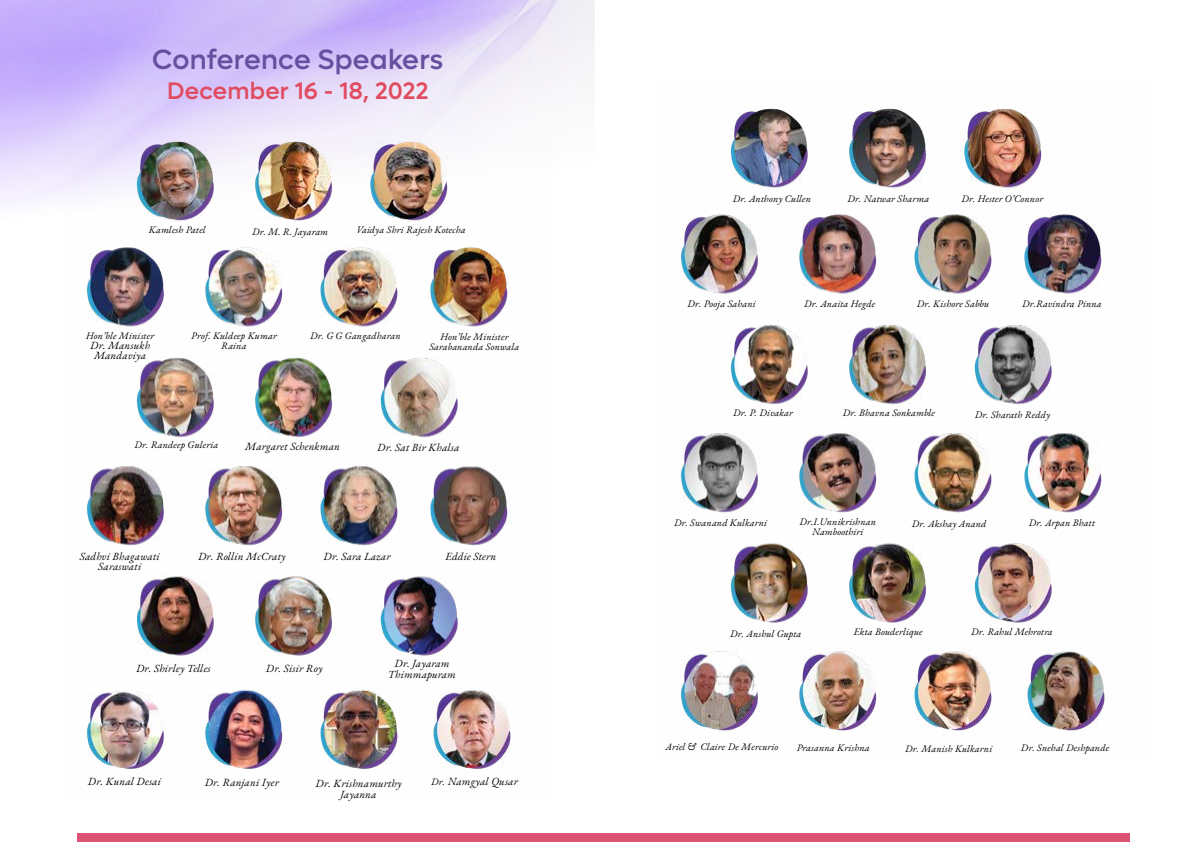
<style>
.page{position:relative;width:1191px;height:842px;background:#fff}
.page>*{position:absolute;margin:0;border:0;box-sizing:border-box;transform-origin:0 0}
.t1{font:500 28px "Lufga";letter-spacing:.01em;color:#674fa0}
.t2{font:500 24px "Lufga";letter-spacing:.01em;color:#e14b5f}
.t3{font:italic 11px/10px "EB Garamond";letter-spacing:.02em;color:#000;text-align:center}
.t4{font:italic 10px/10px "EB Garamond";letter-spacing:.02em;color:#000;text-align:center}
.t5{font:italic 10px "EB Garamond";color:#000}
.s1{font-size:10px}
</style>
<div class="page">
<img style="left:65px;top:142px;width:489px;height:630px">
<div style="left:77px;top:833px;width:1052px;height:9px;background:#de5273"></div>
<img style="left:680px;top:104px;width:425px;height:631px">
<h1 class="t1" style="left:152px;top:43px;width:292px">Conference Speakers</h1>
<h2 class="t2" style="left:167px;top:76px;width:263px">December 16 - 18, 2022</h2>
<p class="t4" style="left:149px;top:225px;width:58px">Kamlesh Patel</p>
<p class="t5" style="left:252px;top:225px;width:78px">Dr. M. R. Jayaram</p>
<p class="t4" style="left:356px;top:225px;width:111px">Vaidya Shri Rajesh Kotecha</p>
<p class="t4" style="left:86px;top:331px;width:70px">Hon’ble Minister</p>
<p class="t3" style="left:90px;top:340px;width:61px">Dr. Mansukh<br>Mandaviya</p>
<p class="t4" style="left:191px;top:331px;width:87px">Prof. Kuldeep Kumar<br>Raina</p>
<p class="t4" style="left:310px;top:331px;width:92px">Dr. G G Gangadharan</p>
<p class="t4" style="left:429px;top:331px;width:92px">Hon’ble Minister<br>Sarabananda Sonwala</p>
<p class="t4" style="left:135px;top:440px;width:85px">Dr. Randeep Guleria</p>
<p class="t3" style="left:245px;top:441px;width:96px">Margaret Schenkman</p>
<p class="t3" style="left:377px;top:442px;width:84px">Dr. Sat Bir Khalsa</p>
<p class="t3" style="left:80px;top:552px;width:82px">Sadhvi Bhagawati<br>Saraswati</p>
<p class="t3" style="left:198px;top:552px;width:89px">Dr. Rollin McCraty</p>
<p class="t3" style="left:323px;top:552px;width:68px">Dr. Sara Lazar</p>
<p class="t3" style="left:445px;top:552px;width:52px">Eddie Stern</p>
<p class="t3" style="left:136px;top:663px;width:76px">Dr. Shirley Telles</p>
<p class="t3" style="left:266px;top:663px;width:58px">Dr. Sisir Roy</p>
<p class="t3" style="left:388px;top:658px;width:69px;line-height:11px">Dr. Jayaram<br>Thimmapuram</p>
<p class="t3" style="left:88px;top:776px;width:75px">Dr. Kunal Desai</p>
<p class="t3" style="left:205px;top:777px;width:76px">Dr. Ranjani Iyer</p>
<p class="t3" style="left:315px;top:778px;width:87px;line-height:11px">Dr. Krishnamurthy<br>Jayanna</p>
<p class="t3" style="left:431px;top:777px;width:88px"><span class="s1">Dr.</span> Namgyal Qusar</p>
<p class="t4" style="left:732px;top:193px;width:80px">Dr. Anthony Cullen</p>
<p class="t4" style="left:847px;top:193px;width:83px">Dr. Natwar Sharma</p>
<p class="t4" style="left:961px;top:193px;width:83px">Dr. Hester O’Connor</p>
<p class="t4" style="left:687px;top:299px;width:70px">Dr. Pooja Sahani</p>
<p class="t4" style="left:917px;top:299px;width:74px">Dr. Kishore Sabbu</p>
<p class="t4" style="left:804px;top:299px;width:73px">Dr. Anaita Hegde</p>
<p class="t4" style="left:1022px;top:299px;width:81px">Dr.Ravindra Pinna</p>
<p class="t4" style="left:733px;top:408px;width:61px">Dr. P. Divakar</p>
<p class="t4" style="left:843px;top:408px;width:94px">Dr. Bhavna Sonkamble</p>
<p class="t4" style="left:974px;top:409px;width:77px">Dr. Sharath Reddy</p>
<p class="t4" style="left:674px;top:517px;width:95px">Dr. Swanand Kulkarni</p>
<p class="t4" style="left:799px;top:517px;width:78px">Dr.I.Unnikrishnan<br>Namboothiri</p>
<p class="t4" style="left:911px;top:519px;width:76px">Dr. Akshay Anand</p>
<p class="t4" style="left:1028px;top:518px;width:68px">Dr. Arpan Bhatt</p>
<p class="t4" style="left:730px;top:629px;width:73px">Dr. Anshul Gupta</p>
<p class="t4" style="left:854px;top:627px;width:70px">Ekta Bouderlique</p>
<p class="t4" style="left:971px;top:627px;width:83px">Dr. Rahul Mehrotra</p>
<p class="t4" style="left:665px;top:742px;width:114px">Ariel &amp; Claire De Mercurio</p>
<p class="t4" style="left:796px;top:743px;width:75px">Prasanna Krishna</p>
<p class="t4" style="left:905px;top:743px;width:89px">Dr. Manish Kulkarni</p>
<p class="t4" style="left:1021px;top:743px;width:90px">Dr. Snehal Deshpande</p>
</div>
